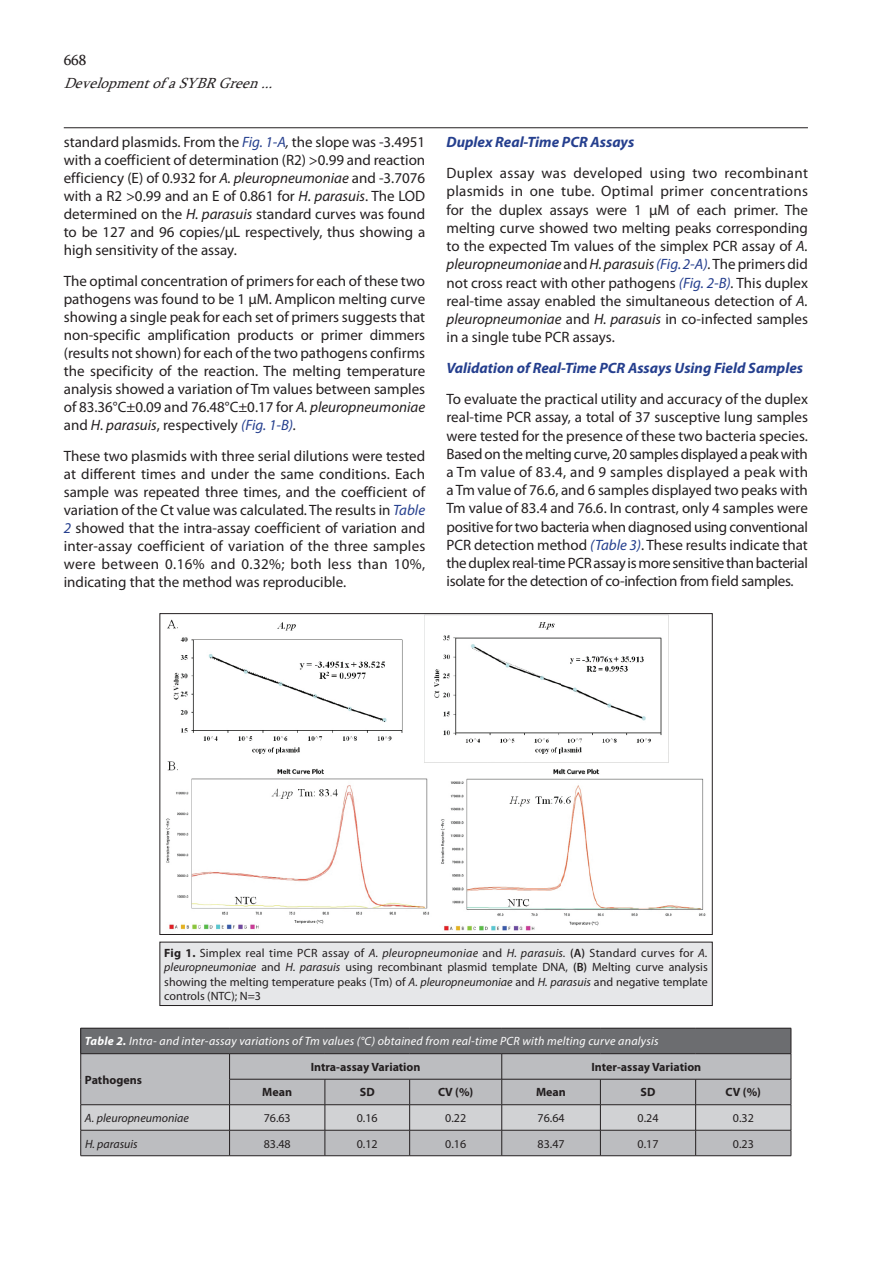
<style>
.page{position:relative;width:893px;height:1263px;background:#fff}
.page>*{position:absolute;margin:0;border:0;box-sizing:border-box;transform-origin:0 0}
.t1{font:15px/18px "Myriad Pro";color:#231f20;text-align:justify}
.t2{font:italic 700 15px "Myriad Pro";color:#253f8e}
.t3{font:italic 15px "Sylfaen";color:#231f20}
.t4{font:15px "Sylfaen";color:#231f20}
.t5{font:12px/14.4px "Myriad Pro";color:#231f20;text-align:justify}
.t6{font:italic 12px "Myriad Pro";letter-spacing:.02em;color:#fff}
.t7{font:700 12px "Myriad Pro";color:#231f20}
.t8{font:italic 12px "Myriad Pro";color:#231f20}
.s1{font-style:italic;color:#253f8e}
.s2{font-style:italic}
.s3{font-weight:700}
.s4{font-weight:600}
</style>
<div class="page">
<hr style="left:64px;top:127px;width:744px;height:1px;background:#231f20">
<svg style="left:80px;top:1028px;width:712px;height:127px;background:#aaaaad"></svg>
<hr style="left:81px;top:1155px;width:149px;height:1px;background:#231f20">
<hr style="left:230px;top:1155px;width:95px;height:1px;background:#231f20">
<hr style="left:325px;top:1155px;width:85px;height:1px;background:#231f20">
<hr style="left:410px;top:1155px;width:92px;height:1px;background:#231f20">
<hr style="left:502px;top:1155px;width:98px;height:1px;background:#231f20">
<hr style="left:600px;top:1155px;width:96px;height:1px;background:#231f20">
<hr style="left:696px;top:1155px;width:95px;height:1px;background:#231f20">
<img style="left:166px;top:615px;width:540px;height:316px">
<div style="left:160px;top:942px;width:552px;height:63px;background:#e6e7e9"></div>
<div style="left:160px;top:942px;width:552px;height:64px;border:1px solid #231f20"></div>
<p class="t4" style="left:64px;top:50px;width:24px">668</p>
<p class="t3" style="left:64px;top:73px;width:217px">DevelopmentofaSYBRGreen...</p>
<p class="t1" style="left:64px;top:133px;width:363px">standard plasmids. From the <span class="s1">Fig. 1-A</span><span class="s2">,</span> the slope was -3.4951 with a coefficient of determination (R2) &gt;0.99 and reaction efficiency (E) of 0.932 for <span class="s2">A. pleuropneumoniae</span> and -3.7076 with a R2 &gt;0.99 and an E of 0.861 for <span class="s2">H. parasuis</span>. The LOD determined on the <span class="s2">H. parasuis</span> standard curves was found to be 127 and 96 copies/μL respectively, thus showing a high sensitivity of the assay.</p>
<p class="t1" style="left:64px;top:272px;width:363px">The optimal concentration of primers for each of these two pathogens was found to be 1 μM. Amplicon melting curve showing a single peak for each set of primers suggests that non-specific amplification products or primer dimmers (results not shown) for each of the two pathogens confirms the specificity of the reaction. The melting temperature analysis showed a variation of Tm values between samples of 83.36°C±0.09 and 76.48°C±0.17 for <span class="s2">A. pleuropneumoniae </span>and <span class="s2">H. parasuis</span>, respectively <span class="s1">(Fig. 1-B)</span><span class="s2">.</span></p>
<p class="t1" style="left:64px;top:447px;width:363px">These two plasmids with three serial dilutions were tested at different times and under the same conditions. Each sample was repeated three times, and the coefficient of variation of the Ct value was calculated. The results in <span class="s1">Table 2</span> showed that the intra-assay coefficient of variation and inter-assay coefficient of variation of the three samples were between 0.16% and 0.32%; both less than 10%, indicating that the method was reproducible.</p>
<p class="t2" style="left:446px;top:132px;width:189px">Duplex Real-Time PCR Assays</p>
<p class="t1" style="left:446px;top:164px;width:363px">Duplex assay was developed using two recombinant plasmids in one tube. Optimal primer concentrations for the duplex assays were 1 μM of each primer. The melting curve showed two melting peaks corresponding to the expected Tm values of the simplex PCR assay of <span class="s2">A. pleuropneumoniae</span> and <span class="s2">H. parasuis</span> <span class="s1">(Fig. 2-A)</span><span class="s2">.</span> The primers did not cross react with other pathogens <span class="s1">(Fig. 2-B)</span><span class="s2">.</span> This duplex real-time assay enabled the simultaneous detection of <span class="s2">A. pleuropneumoniae</span> and <span class="s2">H. parasuis</span> in co-infected samples in a single tube PCR assays.</p>
<p class="t2" style="left:446px;top:358px;width:358px">Validation of Real-Time PCR Assays Using Field Samples</p>
<p class="t1" style="left:446px;top:390px;width:363px">To evaluate the practical utility and accuracy of the duplex real-time PCR assay, a total of 37 susceptive lung samples were tested for the presence of these two bacteria species.<br>Based on the melting curve, 20 samples displayed a peak with a Tm value of 83.4, and 9 samples displayed a peak with a Tm value of 76.6, and 6 samples displayed two peaks with Tm value of 83.4 and 76.6. In contrast, only 4 samples were positive for two bacteria when diagnosed using conventional PCR detection method <span class="s1">(Table 3)</span>. These results indicate that the duplex real-time PCR assay is more sensitive than bacterial isolate for the detection of co-infection from field samples.</p>
<p class="t5" style="left:164px;top:945px;width:545px"><span class="s3">Fig 1.</span> Simplex real time PCR assay of <span class="s2">A. pleuropneumoniae</span> and <span class="s2">H. parasuis.</span> <span class="s4">(A)</span> Standard curves for <span class="s2">A. pleuropneumoniae</span> and <span class="s2">H. parasuis</span> using recombinant plasmid template DNA, <span class="s4">(B)</span> Melting curve analysis showing the melting temperature peaks (Tm) of <span class="s2">A. pleuropneumoniae</span> and <span class="s2">H. parasuis</span> and negative template controls (NTC); N=3</p>
<p class="t6" style="left:85px;top:1034px;width:575px"><span class="s3">Table 2.</span> Intra- and inter-assay variations of Tm values (°C) obtained from real-time PCR with melting curve analysis</p>
<p class="t7" style="left:85px;top:1073px;width:58px">Pathogens</p>
<p class="t7" style="left:311px;top:1060px;width:111px">Intra-assay Variation</p>
<p class="t7" style="left:591px;top:1060px;width:111px">Inter-assay Variation</p>
<p class="t7" style="left:262px;top:1086px;width:31px">Mean</p>
<p class="t7" style="left:360px;top:1086px;width:16px">SD</p>
<p class="t7" style="left:438px;top:1086px;width:37px">CV (%)</p>
<p class="t7" style="left:536px;top:1086px;width:31px">Mean</p>
<p class="t7" style="left:641px;top:1086px;width:16px">SD</p>
<p class="t7" style="left:726px;top:1086px;width:37px">CV (%)</p>
<p class="t8" style="left:85px;top:1110px;width:105px">A. pleuropneumoniae</p>
<p class="t5" style="left:264px;top:1110px;width:29px">76.63</p>
<p class="t5" style="left:357px;top:1110px;width:22px">0.16</p>
<p class="t5" style="left:445px;top:1110px;width:22px">0.22</p>
<p class="t5" style="left:537px;top:1110px;width:29px">76.64</p>
<p class="t5" style="left:638px;top:1110px;width:22px">0.24</p>
<p class="t5" style="left:733px;top:1110px;width:22px">0.32</p>
<p class="t8" style="left:85px;top:1136px;width:54px">H. parasuis</p>
<p class="t5" style="left:264px;top:1136px;width:29px">83.48</p>
<p class="t5" style="left:357px;top:1136px;width:22px">0.12</p>
<p class="t5" style="left:445px;top:1136px;width:22px">0.16</p>
<p class="t5" style="left:538px;top:1136px;width:29px">83.47</p>
<p class="t5" style="left:638px;top:1136px;width:22px">0.17</p>
<p class="t5" style="left:733px;top:1136px;width:22px">0.23</p>
</div>
